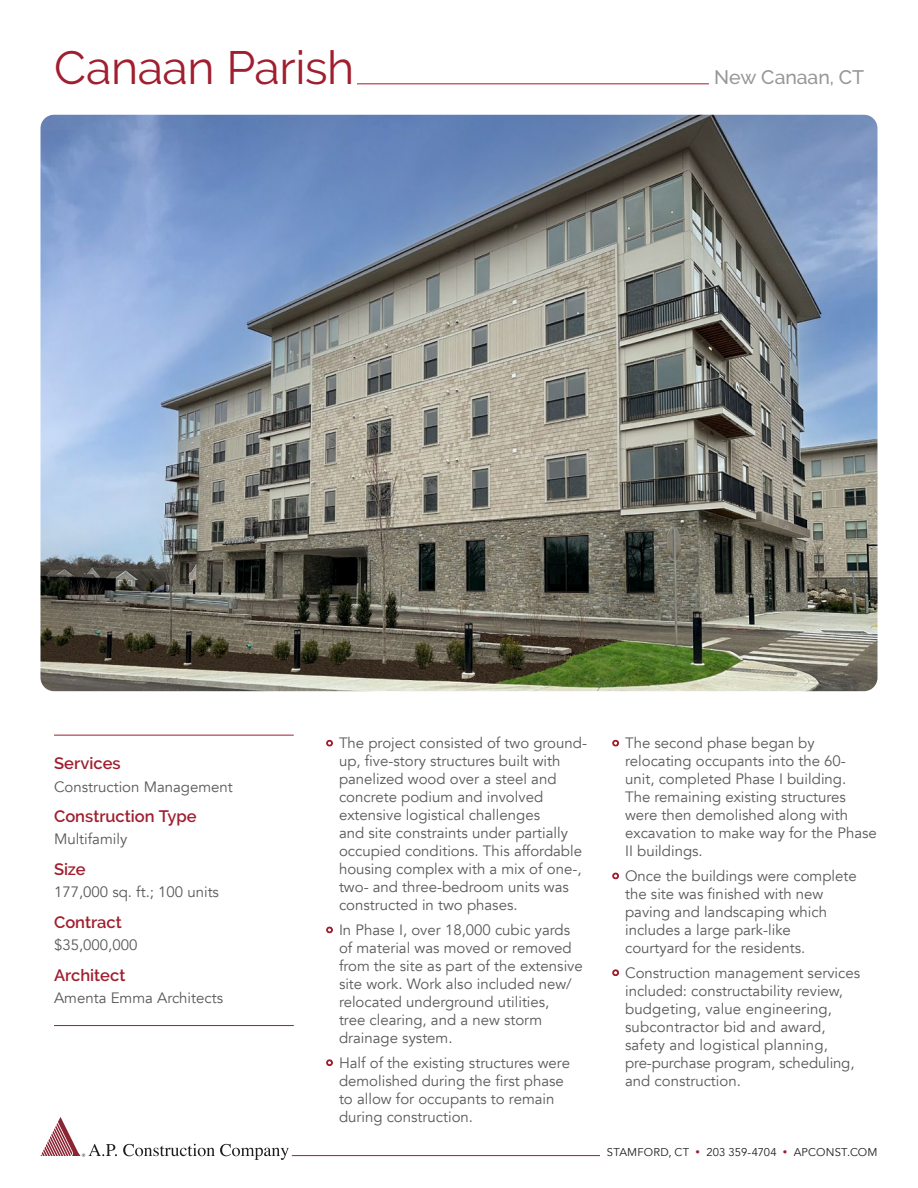
<style>
.page{position:relative;width:918px;height:1188px;background:#fff}
.page>*{position:absolute;margin:0;border:0;box-sizing:border-box;transform-origin:0 0}
.Head{font:46.5px "Raleway";letter-spacing:-.01em;color:#a01e2e}
.Location{font:500 19.5px "Raleway";letter-spacing:-.005em;color:#949698}
.Subhead{font:600 16.5px "Raleway";color:#a01e2e}
.Subhead_START{font:600 16.5px "Raleway";letter-spacing:.005em;color:#a01e2e}
.Sidebar{font:15px/18px "Avenir";color:#58595b}
.Sidebar_END{font:15px "Avenir";color:#58595b}
.t1{font:11.25px "Avenir";letter-spacing:.015em;color:#231f20}
.s1{font-size:9px;color:#a01e2e}
</style>
<div class="page">
<hr style="left:292px;top:1155px;width:564px;height:1px;background:#a01e2e">
<svg style="left:41px;top:1117px;width:76px;height:40px"></svg>
<svg style="left:123px;top:1144px;width:166px;height:16px"></svg>
<div style="left:600px;top:1145px;width:278px;height:13px;background:#fff"></div>
<img style="left:40px;top:115px;width:838px;height:576px">
<hr style="left:54px;top:83px;width:810px;height:1px;background:#a01e2e">
<hr style="left:54px;top:82px;width:303px;height:3px;background:#fff">
<hr style="left:709px;top:82px;width:158px;height:3px;background:#fff">
<hr style="left:54px;top:735px;width:240px;height:1px;background:#a01e2e">
<hr style="left:54px;top:1025px;width:240px;height:1px;background:#a01e2e">
<p class="Head" style="left:54px;top:41px;width:302px">Canaan Parish</p>
<p class="Location" style="left:714px;top:66px;width:151px">New Canaan, CT</p>
<p class="Subhead_START" style="left:54px;top:754px;width:68px">Services</p>
<p class="Sidebar" style="left:54px;top:778px;width:180px">Construction Management</p>
<p class="Subhead" style="left:54px;top:807px;width:144px">Construction Type</p>
<p class="Sidebar" style="left:54px;top:831px;width:75px">Multifamily</p>
<p class="Subhead" style="left:54px;top:860px;width:33px">Size</p>
<p class="Sidebar" style="left:54px;top:884px;width:167px">177,000 sq. ft.; 100 units</p>
<p class="Subhead" style="left:54px;top:913px;width:69px">Contract</p>
<p class="Sidebar" style="left:54px;top:936px;width:85px">$35,000,000</p>
<p class="Subhead" style="left:54px;top:966px;width:73px">Architect</p>
<p class="Sidebar_END" style="left:54px;top:989px;width:171px">Amenta Emma Architects</p>
<p class="Sidebar" style="left:339px;top:734px;width:250px">The project consisted of two ground&shy;up, five-story structures built with panelized wood over a steel and concrete podium and involved extensive logistical challenges<br>and site constraints under partially occupied conditions. This affordable housing complex with a mix of one-, two- and three-bedroom units was constructed in two phases.</p>
<p class="Sidebar" style="left:339px;top:921px;width:245px">In Phase I, over 18,000 cubic yards of material was moved or removed from the site as part of the extensive site work. Work also included new/ relocated underground utilities,<br>tree clearing, and a new storm drainage system.</p>
<p class="Sidebar" style="left:339px;top:1054px;width:233px">Half of the existing structures were demolished during the first phase to allow for occupants to remain during construction.</p>
<p class="Sidebar" style="left:625px;top:734px;width:253px">The second phase began by relocating occupants into the 60- unit, completed Phase I building.<br>The remaining existing structures were then demolished along with excavation to make way for the Phase<br>II buildings.</p>
<p class="Sidebar" style="left:625px;top:867px;width:233px">Once the buildings were complete the site was finished with new paving and landscaping which includes a large park-like courtyard for the residents.</p>
<p class="Sidebar" style="left:625px;top:964px;width:237px">Construction management services included: constructability review, budgeting, value engineering, subcontractor bid and award, safety and logistical planning, pre-purchase program, scheduling, and construction.</p>
<p class="t1" style="left:607px;top:1145px;width:272px">STAMFORD, CT <span class="s1">•</span> 203 359-4704 <span class="s1">•</span> APCONST.COM</p>
</div>
